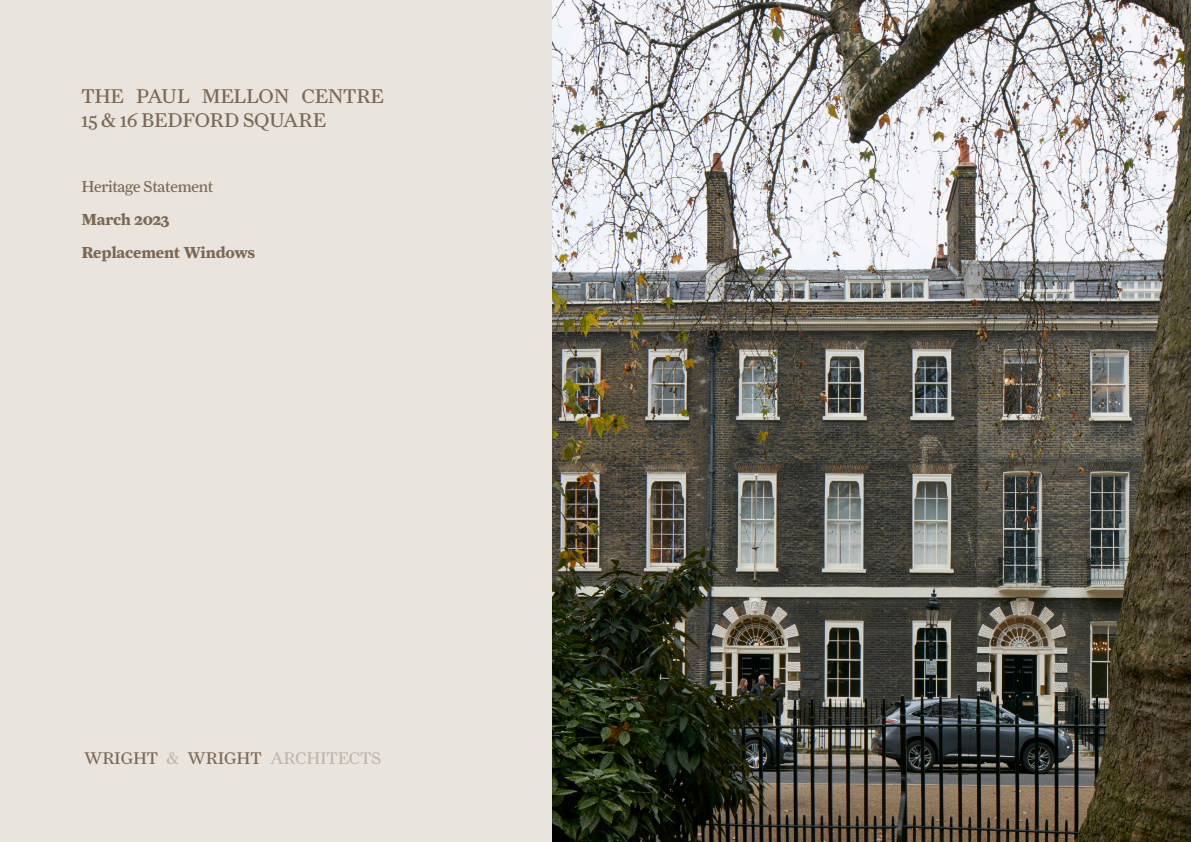
<style>
.page{position:relative;width:1191px;height:842px;background:#fff}
.page>*{position:absolute;margin:0;border:0;box-sizing:border-box;transform-origin:0 0}
.t1{font:20px/24px "Farnham Text";letter-spacing:-.01em;color:#7c6954}
.t2{font:17px "Farnham Text";letter-spacing:-.01em;color:#7c6954}
.t3{font:16px/33px "Farnham Text";letter-spacing:-.01em;color:#7c6954}
.t4{font:700 16px "Farnham Text";letter-spacing:-.01em;color:#7c6954}
.s1{font-weight:700}
.s2{color:#beb6ad}
</style>
<div class="page">
<div style="left:0;top:0;width:865px;height:842px;background:#e9e5de"></div>
<img style="left:553px;top:0;width:638px;height:842px">
<p class="t1" style="left:81px;top:84px;width:304px">THE PAUL MELLON CENTRE<br>15 &amp; 16 BEDFORD SQUARE</p>
<p class="t3" style="left:81px;top:170px;width:133px">Heritage Statement<br><span class="s1">March 2023</span></p>
<p class="t4" style="left:81px;top:242px;width:175px">Replacement Windows</p>
<p class="t2" style="left:84px;top:748px;width:298px">WRIGHT <span class="s2">&amp;</span> WRIGHT <span class="s2">ARCHITECTS</span></p>
</div>
